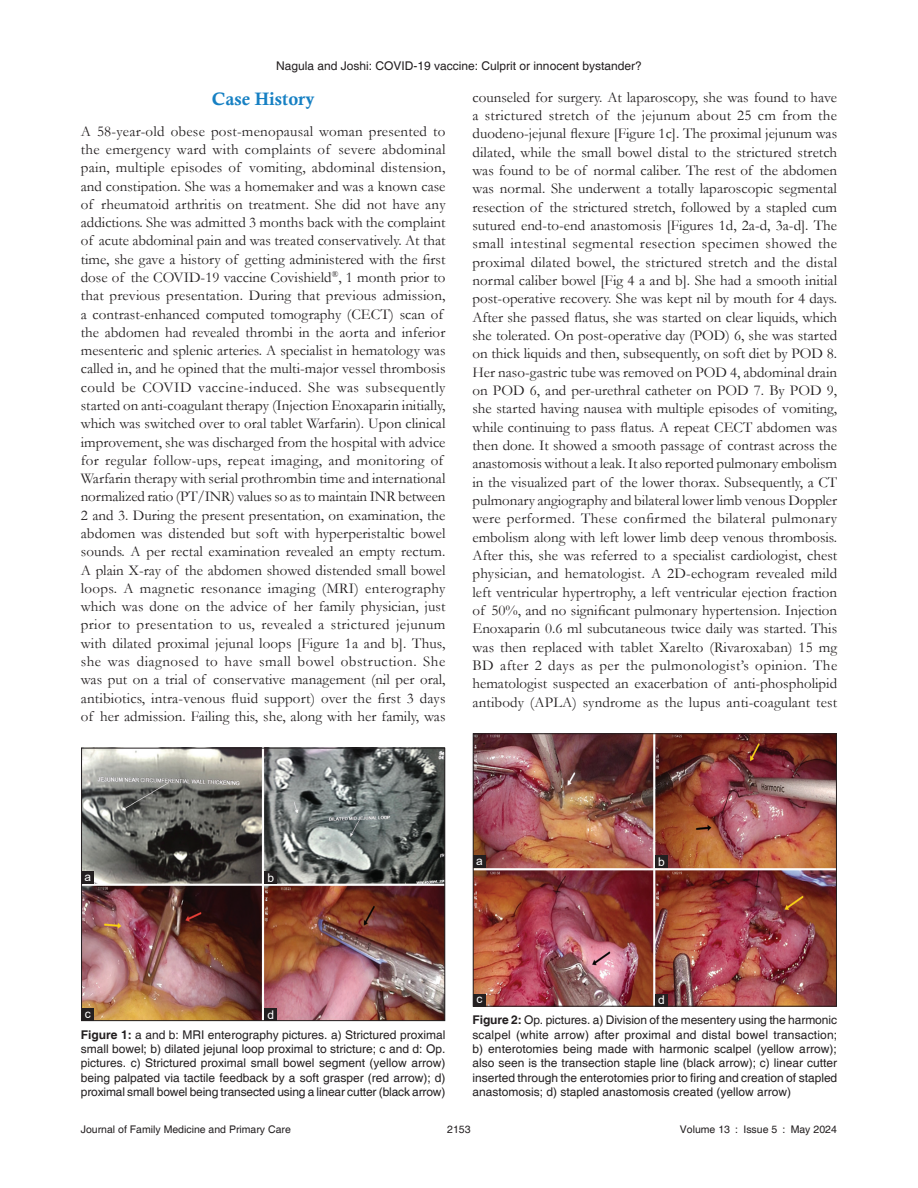
<style>
.page{position:relative;width:918px;height:1188px;background:#fff}
.page>*{position:absolute;margin:0;border:0;box-sizing:border-box;transform-origin:0 0}
.t1{font:18px "Calis MT Bol";color:#1680c3}
.TX{font:15px/18.3px "Garamond";color:#231f20}
.FGC{font:12px/14.4px "Helvetica";color:#231f20;text-align:justify}
.LABEL{font:12px "Arial";color:#fff}
.RF{font:10.5px "Helvetica";color:#231f20}
.s1{font-weight:700}
</style>
<div class="page">
<img style="left:83px;top:750px;width:360px;height:269px">
<div style="left:81px;top:748px;width:364px;height:273px;border:1px solid #231f20"></div>
<div style="left:264px;top:1008px;width:13px;height:13px;background:#231f20"></div>
<div style="left:81px;top:1008px;width:13px;height:13px;background:#231f20"></div>
<div style="left:264px;top:871px;width:13px;height:13px;background:#231f20"></div>
<div style="left:81px;top:871px;width:13px;height:13px;background:#231f20"></div>
<img style="left:475px;top:736px;width:360px;height:268px">
<div style="left:473px;top:734px;width:364px;height:272px;border:1px solid #231f20"></div>
<div style="left:655px;top:994px;width:13px;height:12px;background:#231f20"></div>
<div style="left:473px;top:994px;width:13px;height:12px;background:#231f20"></div>
<div style="left:655px;top:855px;width:13px;height:13px;background:#231f20"></div>
<div style="left:473px;top:855px;width:13px;height:13px;background:#231f20"></div>
<p class="FGC" style="left:276px;top:59px;width:367px">Nagula and Joshi: COVID‑19 vaccine: Culprit or innocent bystander?</p>
<h1 class="t1" style="left:212px;top:88px;width:104px">Case History</h1>
<p class="TX" style="left:81px;top:121px;width:366px">A 58‑year‑old obese post‑menopausal woman presented to the emergency ward with complaints of severe abdominal pain, multiple episodes of vomiting, abdominal distension, and constipation. She was a homemaker and was a known case of rheumatoid arthritis on treatment. She did not have any addictions. She was admitted 3 months back with the complaint of acute abdominal pain and was treated conservatively. At that time, she gave a history of getting administered with the first dose of the COVID‑19 vaccine Covishield<sup>®</sup>, 1 month prior to that previous presentation. During that previous admission, a contrast‑enhanced computed tomography (CECT) scan of the abdomen had revealed thrombi in the aorta and inferior mesenteric and splenic arteries. A specialist in hematology was called in, and he opined that the multi‑major vessel thrombosis could be COVID vaccine‑induced. She was subsequently started on anti‑coagulant therapy (Injection Enoxaparin initially, which was switched over to oral tablet Warfarin). Upon clinical improvement, she was discharged from the hospital with advice for regular follow‑ups, repeat imaging, and monitoring of Warfarin therapy with serial prothrombin time and international normalized ratio (PT/INR) values so as to maintain INR between 2 and 3. During the present presentation, on examination, the abdomen was distended but soft with hyperperistaltic bowel sounds. A per rectal examination revealed an empty rectum.<br>A plain X‑ray of the abdomen showed distended small bowel loops. A magnetic resonance imaging (MRI) enterography which was done on the advice of her family physician, just prior to presentation to us, revealed a strictured jejunum with dilated proximal jejunal loops [Figure 1a and b]. Thus, she was diagnosed to have small bowel obstruction. She was put on a trial of conservative management (nil per oral, antibiotics, intra‑venous fluid support) over the first 3 days of her admission. Failing this, she, along with her family, was</p>
<p class="TX" style="left:472px;top:87px;width:366px;text-align:justify">counseled for surgery. At laparoscopy, she was found to have a strictured stretch of the jejunum about 25 cm from the duodeno‑jejunal flexure [Figure 1c]. The proximal jejunum was dilated, while the small bowel distal to the strictured stretch was found to be of normal caliber. The rest of the abdomen was normal. She underwent a totally laparoscopic segmental resection of the strictured stretch, followed by a stapled cum sutured end‑to‑end anastomosis [Figures 1d, 2a‑d, 3a‑d]. The small intestinal segmental resection specimen showed the proximal dilated bowel, the strictured stretch and the distal normal caliber bowel [Fig 4 a and b]. She had a smooth initial post‑operative recovery. She was kept nil by mouth for 4 days.<br>After she passed flatus, she was started on clear liquids, which she tolerated. On post‑operative day (POD) 6, she was started on thick liquids and then, subsequently, on soft diet by POD 8.<br>Her naso‑gastric tube was removed on POD 4, abdominal drain on POD 6, and per‑urethral catheter on POD 7. By POD 9, she started having nausea with multiple episodes of vomiting, while continuing to pass flatus. A repeat CECT abdomen was then done. It showed a smooth passage of contrast across the anastomosis without a leak. It also reported pulmonary embolism in the visualized part of the lower thorax. Subsequently, a CT pulmonary angiography and bilateral lower limb venous Doppler were performed. These confirmed the bilateral pulmonary embolism along with left lower limb deep venous thrombosis.<br>After this, she was referred to a specialist cardiologist, chest physician, and hematologist. A 2D‑echogram revealed mild left ventricular hypertrophy, a left ventricular ejection fraction of 50%, and no significant pulmonary hypertension. Injection Enoxaparin 0.6 ml subcutaneous twice daily was started. This was then replaced with tablet Xarelto (Rivaroxaban) 15 mg BD after 2 days as per the pulmonologist’s opinion. The hematologist suspected an exacerbation of anti‑phospholipid antibody (APLA) syndrome as the lupus anti‑coagulant test</p>
<p class="LABEL" style="left:84px;top:869px;width:8px">a</p>
<p class="LABEL" style="left:267px;top:870px;width:8px">b</p>
<p class="LABEL" style="left:476px;top:853px;width:8px">a</p>
<p class="LABEL" style="left:658px;top:854px;width:8px">b</p>
<p class="LABEL" style="left:85px;top:1005px;width:7px">c</p>
<p class="LABEL" style="left:267px;top:1006px;width:8px">d</p>
<p class="FGC" style="left:81px;top:1028px;width:366px"><span class="s1">Figure 1:</span> a and b: MRI enterography pictures. a) Strictured proximal small bowel; b) dilated jejunal loop proximal to stricture; c and d: Op. pictures. c) Strictured proximal small bowel segment (yellow arrow) being palpated via tactile feedback by a soft grasper (red arrow); d) proximal small bowel being transected using a linear cutter (black arrow)</p>
<p class="LABEL" style="left:476px;top:991px;width:7px">c</p>
<p class="LABEL" style="left:658px;top:992px;width:8px">d</p>
<p class="FGC" style="left:472px;top:1013px;width:366px"><span class="s1">Figure 2:</span> Op. pictures. a) Division of the mesentery using the harmonic scalpel (white arrow) after proximal and distal bowel transaction; b) enterotomies being made with harmonic scalpel (yellow arrow); also seen is the transection staple line (black arrow); c) linear cutter inserted through the enterotomies prior to firing and creation of stapled anastomosis; d) stapled anastomosis created (yellow arrow)</p>
<p class="RF" style="left:81px;top:1124px;width:212px">Journal of Family Medicine and Primary Care</p>
<p class="RF" style="left:447px;top:1124px;width:25px">2153</p>
<p class="RF" style="left:680px;top:1124px;width:158px">Volume 13 : Issue 5 : May 2024</p>
</div>
